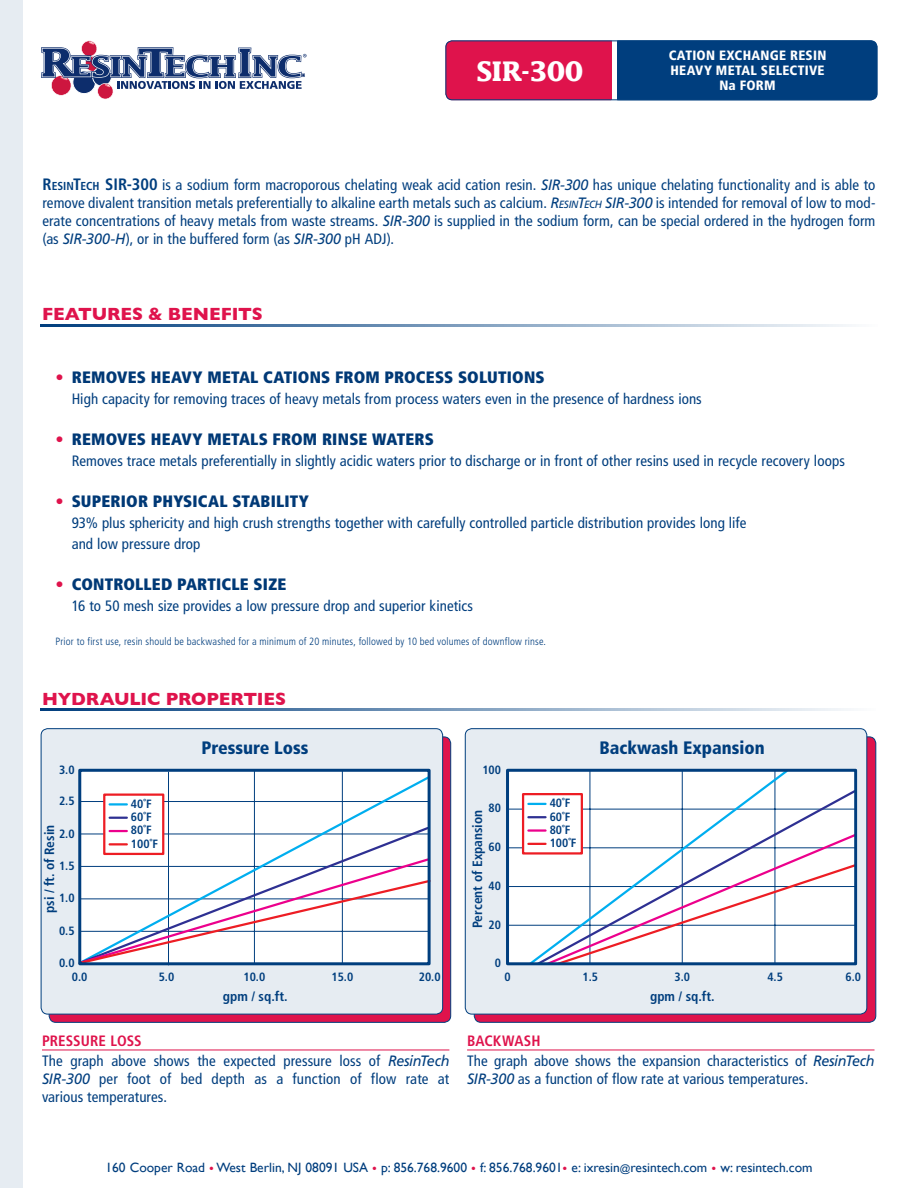
<style>
.page{position:relative;width:918px;height:1188px;background:#fff}
.page>*{position:absolute;margin:0;border:0;box-sizing:border-box;transform-origin:0 0}
.t1{font:700 27px "Lucida Std";letter-spacing:-.025em;color:#fff}
.t2{font:700 18px "Gill Sans";letter-spacing:-.005em;color:#df134c}
.t3{font:900 condensed 18px "Frutiger LT Std";color:#003e7e}
.t4{font:900 condensed 16.5px "Frutiger LT Std";letter-spacing:.01em;color:#003976}
.t5{font:condensed 15px/18px "Frutiger LT Std";letter-spacing:.005em;color:#003e7e}
.t6{font:13.5px "Gill Sans";color:#003e7e}
.t7{font:700 condensed 13.5px "Frutiger LT Std";color:#003e7e}
.t8{font:900 condensed 13.5px/15px "Frutiger LT Std";letter-spacing:.02em;color:#fff;text-align:center}
.t9{font:700 condensed 12px/13.4px "Frutiger LT Std";color:#003e7e}
.t10{font:300 condensed 10.5px "Frutiger LT Std";letter-spacing:.015em;color:#003e7e}
.s1{font-weight:700;font-size:16.5px}
.s2{font-weight:700;font-size:11.55px}
.s3{font-style:italic;font-stretch:normal}
.s4{font-style:italic;font-stretch:normal;font-size:10.5px}
.s5{color:#df134c}
.s6{font-weight:700;color:#df134c}
.s7{font-size:10.5px}
</style>
<div class="page">
<div style="left:0;top:0;width:23px;height:1188px;background:#e6ecf2"></div>
<svg style="left:40px;top:324px;width:809px;height:3px;background:#799abb"></svg>
<svg style="left:40px;top:709px;width:808px;height:2px;background:#7a9abb"></svg>
<svg style="left:49px;top:737px;width:402px;height:285px;background:#c71852"></svg>
<div style="left:41px;top:729px;width:402px;height:285px;background:#e6ecf2;border-radius:7px"></div>
<hr style="left:342px;top:770px;width:1px;height:194px;background:#003e7e">
<hr style="left:168px;top:772px;width:1px;height:193px;background:#003e7e">
<hr style="left:254px;top:770px;width:1px;height:194px;background:#003e7e">
<svg style="left:82px;top:775px;width:345px;height:50px;background:#f4f5f7"></svg>
<svg style="left:82px;top:825px;width:345px;height:32px;background:#eeecf2"></svg>
<svg style="left:79px;top:857px;width:351px;height:109px;background:#efeaf1"></svg>
<div style="left:78px;top:769px;width:353px;height:196px;border:3px solid #003e7e"></div>
<div style="left:41px;top:728px;width:402px;height:286px;border:1px solid #003e7e;border-radius:7px"></div>
<div style="left:474px;top:737px;width:402px;height:285px;background:#df134c;border-radius:7px"></div>
<div style="left:465px;top:729px;width:402px;height:285px;background:#e6ecf2;border-radius:7px"></div>
<div style="left:508px;top:770px;width:349px;height:194px;background:#fff"></div>
<hr style="left:507px;top:809px;width:349px;height:1px;background:#003e7e">
<hr style="left:507px;top:848px;width:349px;height:1px;background:#003e7e">
<hr style="left:507px;top:886px;width:349px;height:1px;background:#003e7e">
<hr style="left:507px;top:925px;width:349px;height:1px;background:#003e7e">
<div style="left:522px;top:793px;width:61px;height:62px;background:#fff;border:2px solid #ed1d24"></div>
<svg style="left:527px;top:768px;width:263px;height:198px"></svg>
<svg style="left:535px;top:788px;width:323px;height:44px"></svg>
<svg style="left:528px;top:832px;width:330px;height:134px"></svg>
<div style="left:506px;top:769px;width:351px;height:196px;border:3px solid #003e7e"></div>
<div style="left:465px;top:728px;width:402px;height:286px;border:1px solid #003e7e;border-radius:7px"></div>
<hr style="left:42px;top:1050px;width:407px;height:1px;background:#df134c">
<hr style="left:467px;top:1050px;width:407px;height:1px;background:#df134c">
<div style="left:612px;top:41px;width:265px;height:59px;background:#003e7e;border-radius:6px"></div>
<div style="left:445px;top:40px;width:172px;height:60px;background:#df134c;border-radius:7px"></div>
<div style="left:612px;top:40px;width:5px;height:60px;background:#fff"></div>
<div style="left:446px;top:40px;width:431px;height:60px;border:1px solid #003e7e;border-radius:6px"></div>
<svg style="left:41px;top:40px;width:266px;height:59px"></svg>
<h1 class="t1" style="left:476px;top:55px;width:108px">SIR-300</h1>
<p class="t8" style="left:669px;top:48px;width:159px">CATION EXCHANGE RESIN<br>HEAVY METAL SELECTIVE<br>Na FORM</p>
<p class="t5" style="left:42px;top:176px;width:835px;text-align:justify"><span class="s1">R</span><span class="s2">ESIN</span><span class="s1">T</span><span class="s2">ECH</span> <span class="s1">SI R-300</span> is a sodium form macroporous chelating weak acid cation resin. <span class="s3">SIR-300</span> has unique chelating functionality and is able to remove divalent transition metals preferentially to alkaline earth metals such as calcium. <span class="s3">R</span><span class="s4">ESIN</span><span class="s3">T</span><span class="s4">ECH</span> <span class="s3">SIR-300</span> is intended for removal of low to mod&shy;erate concentrations of heavy metals from waste streams. <span class="s3">SIR-300</span> is supplied in the sodium form, can be special ordered in the hydrogen form (as <span class="s3">SIR-300-H</span>), or in the buffered form (as <span class="s3">SIR-300</span> pH ADJ).</p>
<p class="t2" style="left:42px;top:304px;width:222px">FEATURES &amp; BENEFITS</p>
<p class="t4" style="left:56px;top:367px;width:491px"><span class="s5">•</span> REMOVES HEAVY METAL CATIONS FROM PROCESS SOLUTIONS</p>
<p class="t5" style="left:72px;top:390px;width:632px">High capacity for removing traces of heavy metals from process waters even in the presence of hardness ions</p>
<p class="t4" style="left:56px;top:429px;width:380px"><span class="s5">•</span> REMOVES HEAVY METALS FROM RINSE WATERS</p>
<p class="t5" style="left:72px;top:452px;width:775px">Removes trace metals preferentially in slightly acidic waters prior to discharge or in front of other resins used in recycle recovery loops</p>
<p class="t4" style="left:56px;top:491px;width:255px"><span class="s5">•</span> SUPERIOR PHYSICAL STABILITY</p>
<p class="t5" style="left:72px;top:513px;width:676px;line-height:21px">93% plus sphericity and high crush strengths together with carefully controlled particle distribution provides long life and low pressure drop</p>
<p class="t4" style="left:56px;top:575px;width:232px"><span class="s5">•</span> CONTROLLED PARTICLE SIZE</p>
<p class="t5" style="left:72px;top:597px;width:403px">16 to 50 mesh size provides a low pressure drop and superior kinetics</p>
<p class="t10" style="left:56px;top:636px;width:492px">Prior to first use, resin should be backwashed for a minimum of 20 minutes, followed by 10 bed volumes of downflow rinse.</p>
<p class="t2" style="left:42px;top:688px;width:246px">HYDRAULIC PROPERTIES</p>
<p class="t3" style="left:201px;top:736px;width:109px">Pressure Loss</p>
<p class="t9" style="left:59px;top:763px;width:17px">3.0</p>
<p class="t9" style="left:59px;top:795px;width:17px">2.5</p>
<p class="t7" style="left:42px;top:913px;width:90px;rotate:-90deg">psi / ft. of Resin</p>
<p class="t9" style="left:59px;top:827px;width:17px">2.0</p>
<p class="t9" style="left:59px;top:860px;width:17px">1.5</p>
<p class="t9" style="left:59px;top:891px;width:17px">1.0</p>
<p class="t9" style="left:59px;top:924px;width:17px">0.5</p>
<p class="t9" style="left:59px;top:957px;width:17px">0.0</p>
<p class="t9" style="left:131px;top:797px;width:28px">40˚F<br>60˚F<br>80˚F<br>100˚F</p>
<p class="t9" style="left:72px;top:970px;width:17px">0.0</p>
<p class="t9" style="left:159px;top:970px;width:17px">5.0</p>
<p class="t9" style="left:244px;top:970px;width:23px">10.0</p>
<p class="t7" style="left:223px;top:988px;width:66px">gpm / sq.ft.</p>
<p class="t9" style="left:331px;top:970px;width:23px">15.0</p>
<p class="t9" style="left:419px;top:970px;width:23px">20.0</p>
<p class="t5" style="left:42px;top:1032px;width:409px;line-height:19.6px"><span class="s6">PRESSURE LOSS<br></span>The graph above shows the expected pressure loss of <span class="s3">ResinTech</span></p>
<p class="t5" style="left:42px;top:1070px;width:409px"><span class="s3">SIR-300</span> per foot of bed depth as a function of flow rate at various temperatures.</p>
<p class="t9" style="left:482px;top:763px;width:20px">100</p>
<p class="t9" style="left:489px;top:801px;width:14px">80</p>
<p class="t7" style="left:469px;top:928px;width:120px;rotate:-90deg">Percent of Expansion</p>
<p class="t9" style="left:489px;top:840px;width:14px">60</p>
<p class="t9" style="left:489px;top:879px;width:14px">40</p>
<p class="t9" style="left:489px;top:918px;width:14px">20</p>
<p class="t9" style="left:495px;top:957px;width:8px">0</p>
<p class="t9" style="left:550px;top:796px;width:28px">40˚F<br>60˚F<br>80˚F<br>100˚F</p>
<p class="t3" style="left:600px;top:736px;width:167px">Backwash Expansion</p>
<p class="t9" style="left:504px;top:970px;width:8px">0</p>
<p class="t9" style="left:674px;top:970px;width:17px">3.0</p>
<p class="t9" style="left:767px;top:970px;width:17px">4.5</p>
<p class="t9" style="left:846px;top:970px;width:17px">6.0</p>
<p class="t9" style="left:583px;top:970px;width:17px">1.5</p>
<p class="t7" style="left:650px;top:988px;width:66px">gpm / sq.ft.</p>
<p class="t5" style="left:467px;top:1032px;width:409px;line-height:19.6px"><span class="s6">BACKWASH<br></span>The graph above shows the expansion characteristics of <span class="s3">ResinTech</span></p>
<p class="t5" style="left:467px;top:1070px;width:343px"><span class="s3">SIR-300</span> as a function of flow rate at various temperatures.</p>
<p class="t6" style="left:105px;top:1159px;width:709px">160 Cooper Road <span class="s5">•</span> West Berlin, NJ 08091 USA <span class="s5">•</span> p: 856.768.9600 <span class="s5">•</span> f: 856.768.9601<span class="s5">•</span> e: ixresin<span class="s7">@</span>resintech.com <span class="s5">•</span> w: resintech.com</p>
</div>
